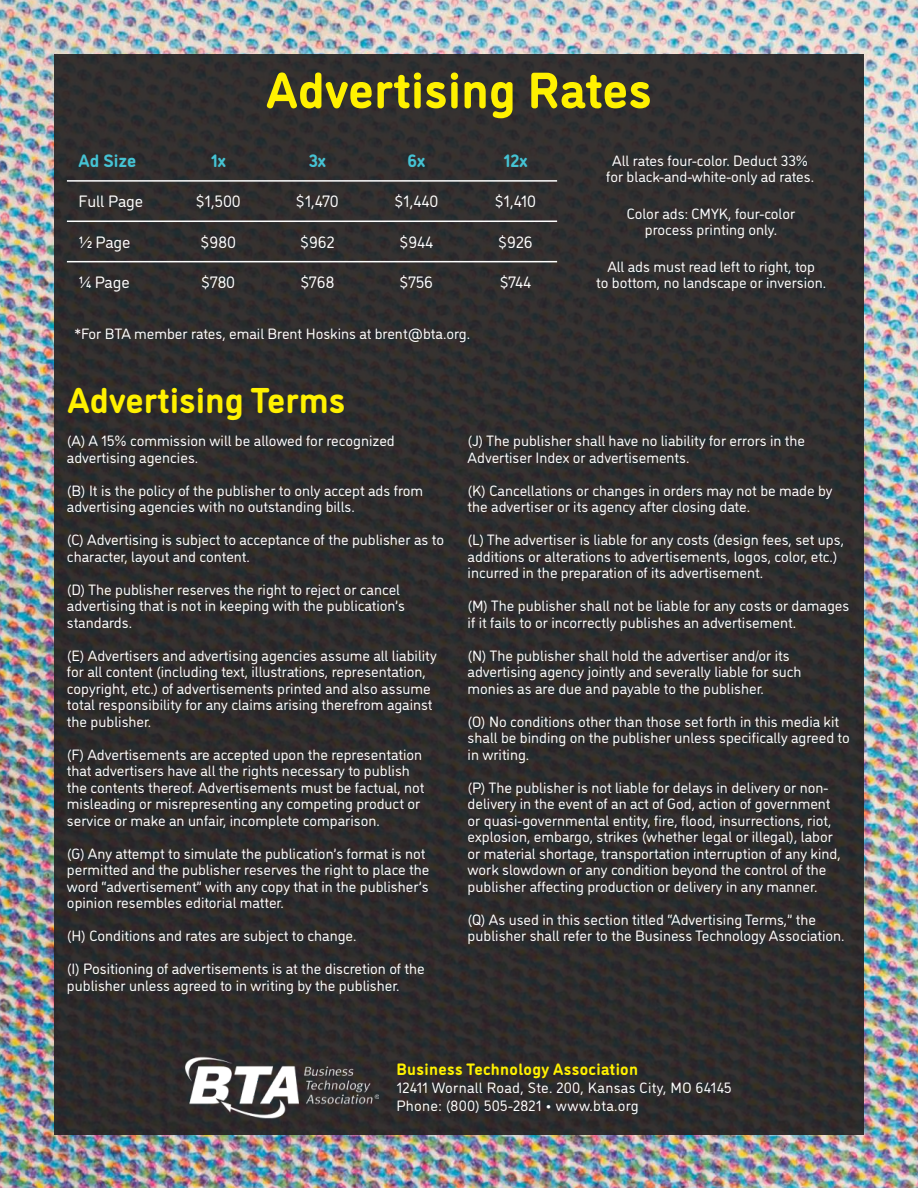
<style>
.page{position:relative;width:918px;height:1188px;background:#fff}
.page>*{position:absolute;margin:0;border:0;box-sizing:border-box;transform-origin:0 0}
.t1{font:700 51px "DI Nosaur";color:#fff100}
.t2{font:700 36px "DI Nosaur";color:#fff100}
.t3{font:700 18px "DI Nosaur";color:#45c3d4}
.t4{font:16.5px "DI Nosaur";color:#fff}
.t5{font:700 16.5px "DI Nosaur";letter-spacing:.02em;color:#fff100}
.t6{font:15px/16.5px "DI Nosaur";color:#fff}
.t7{font:15px/18px "DI Nosaur";letter-spacing:.02em;color:#fff}
</style>
<div class="page">
<img style="left:0;top:0;width:918px;height:1188px">
<div style="left:54px;top:54px;width:810px;height:1080px;background:#2f2d2e"></div>
<hr style="left:67px;top:180px;width:490px;height:2px;background:#fff">
<hr style="left:67px;top:221px;width:490px;height:1px;background:#fff">
<hr style="left:67px;top:261px;width:490px;height:1px;background:#fff">
<img style="left:185px;top:1057px;width:194px;height:61px">
<h1 class="t1" style="left:266px;top:73px;width:387px">Advertising Rates</h1>
<p class="t6" style="left:606px;top:153px;width:209px;text-align:center">All rates four-color. Deduct 33% for black-and-white-only ad rates.</p>
<p class="t6" style="left:627px;top:206px;width:170px;text-align:center">Color ads: CMYK, four-color process printing only.</p>
<p class="t6" style="left:596px;top:259px;width:232px;text-align:center">All ads must read left to right, top<br>to bottom, no landscape or inversion.</p>
<p class="t6" style="left:74px;top:326px;width:397px">*For BTA member rates, email Brent Hoskins at brent@bta.org.</p>
<p class="t3" style="left:79px;top:154px;width:59px">Ad Size</p>
<p class="t4" style="left:79px;top:195px;width:66px">Full Page</p>
<p class="t4" style="left:79px;top:235px;width:53px">½ Page</p>
<p class="t4" style="left:79px;top:276px;width:53px">¼ Page</p>
<p class="t3" style="left:211px;top:154px;width:17px">1x</p>
<p class="t4" style="left:196px;top:195px;width:47px">$1,500</p>
<p class="t4" style="left:201px;top:235px;width:37px">$980</p>
<p class="t4" style="left:201px;top:276px;width:35px">$780</p>
<p class="t3" style="left:309px;top:154px;width:19px">3x</p>
<p class="t4" style="left:296px;top:195px;width:44px">$1,470</p>
<p class="t4" style="left:300px;top:235px;width:36px">$962</p>
<p class="t4" style="left:300px;top:276px;width:35px">$768</p>
<p class="t3" style="left:408px;top:154px;width:19px">6x</p>
<p class="t4" style="left:394px;top:195px;width:45px">$1,440</p>
<p class="t4" style="left:400px;top:235px;width:35px">$944</p>
<p class="t4" style="left:400px;top:276px;width:35px">$756</p>
<p class="t3" style="left:503px;top:154px;width:26px">12x</p>
<p class="t4" style="left:495px;top:195px;width:43px">$1,410</p>
<p class="t4" style="left:498px;top:235px;width:36px">$926</p>
<p class="t4" style="left:500px;top:276px;width:33px">$744</p>
<h2 class="t2" style="left:68px;top:388px;width:280px">Advertising Terms</h2>
<p class="t6" style="left:67px;top:434px;width:329px">(A) A 15% commission will be allowed for recognized advertising agencies.</p>
<p class="t6" style="left:67px;top:483px;width:358px">(B) It is the policy of the publisher to only accept ads from advertising agencies with no outstanding bills.</p>
<p class="t6" style="left:67px;top:533px;width:379px">(C) Advertising is subject to acceptance of the publisher as to character, layout and content.</p>
<p class="t6" style="left:67px;top:582px;width:340px">(D) The publisher reserves the right to reject or cancel advertising that is not in keeping with the publication’s standards.</p>
<p class="t6" style="left:67px;top:648px;width:371px">(E) Advertisers and advertising agencies assume all liability for all content (including text, illustrations, representation, copyright, etc.) of advertisements printed and also assume total responsibility for any claims arising therefrom against the publisher.</p>
<p class="t6" style="left:67px;top:747px;width:359px">(F) Advertisements are accepted upon the representation that advertisers have all the rights necessary to publish the contents thereof. Advertisements must be factual, not misleading or misrepresenting any competing product or service or make an unfair, incomplete comparison.</p>
<p class="t6" style="left:67px;top:846px;width:364px">(G) Any attempt to simulate the publication’s format is not permitted and the publisher reserves the right to place the word “advertisement” with any copy that in the publisher’s opinion resembles editorial matter.</p>
<p class="t6" style="left:67px;top:929px;width:291px">(H) Conditions and rates are subject to change.</p>
<p class="t6" style="left:67px;top:962px;width:359px">(I) Positioning of advertisements is at the discretion of the publisher unless agreed to in writing by the publisher.</p>
<p class="t6" style="left:468px;top:434px;width:339px">(J) The publisher shall have no liability for errors in the<br>Advertiser Index or advertisements.</p>
<p class="t6" style="left:468px;top:483px;width:367px">(K) Cancellations or changes in orders may not be made by the advertiser or its agency after closing date.</p>
<p class="t6" style="left:468px;top:533px;width:378px">(L) The advertiser is liable for any costs (design fees, set ups, additions or alterations to advertisements, logos, color, etc.) incurred in the preparation of its advertisement.</p>
<p class="t6" style="left:468px;top:599px;width:383px">(M) The publisher shall not be liable for any costs or damages if it fails to or incorrectly publishes an advertisement.</p>
<p class="t6" style="left:468px;top:648px;width:336px">(N) The publisher shall hold the advertiser and/or its advertising agency jointly and severally liable for such monies as are due and payable to the publisher.</p>
<p class="t6" style="left:468px;top:714px;width:384px">(O) No conditions other than those set forth in this media kit shall be binding on the publisher unless specifically agreed to in writing.</p>
<p class="t6" style="left:468px;top:780px;width:375px">(P) The publisher is not liable for delays in delivery or non&shy;delivery in the event of an act of God, action of government or quasi-governmental entity, fire, flood, insurrections, riot, explosion, embargo, strikes (whether legal or illegal), labor or material shortage, transportation interruption of any kind, work slowdown or any condition beyond the control of the publisher affecting production or delivery in any manner.</p>
<p class="t6" style="left:468px;top:912px;width:378px">(Q) As used in this section titled “Advertising Terms,” the publisher shall refer to the Business Technology Association.</p>
<p class="t5" style="left:396px;top:1063px;width:243px">Business Technology Association</p>
<p class="t7" style="left:396px;top:1080px;width:337px">12411 Wornall Road, Ste. 200, Kansas City, MO 64145<br>Phone: (800) 505-2821 • www.bta.org</p>
</div>
